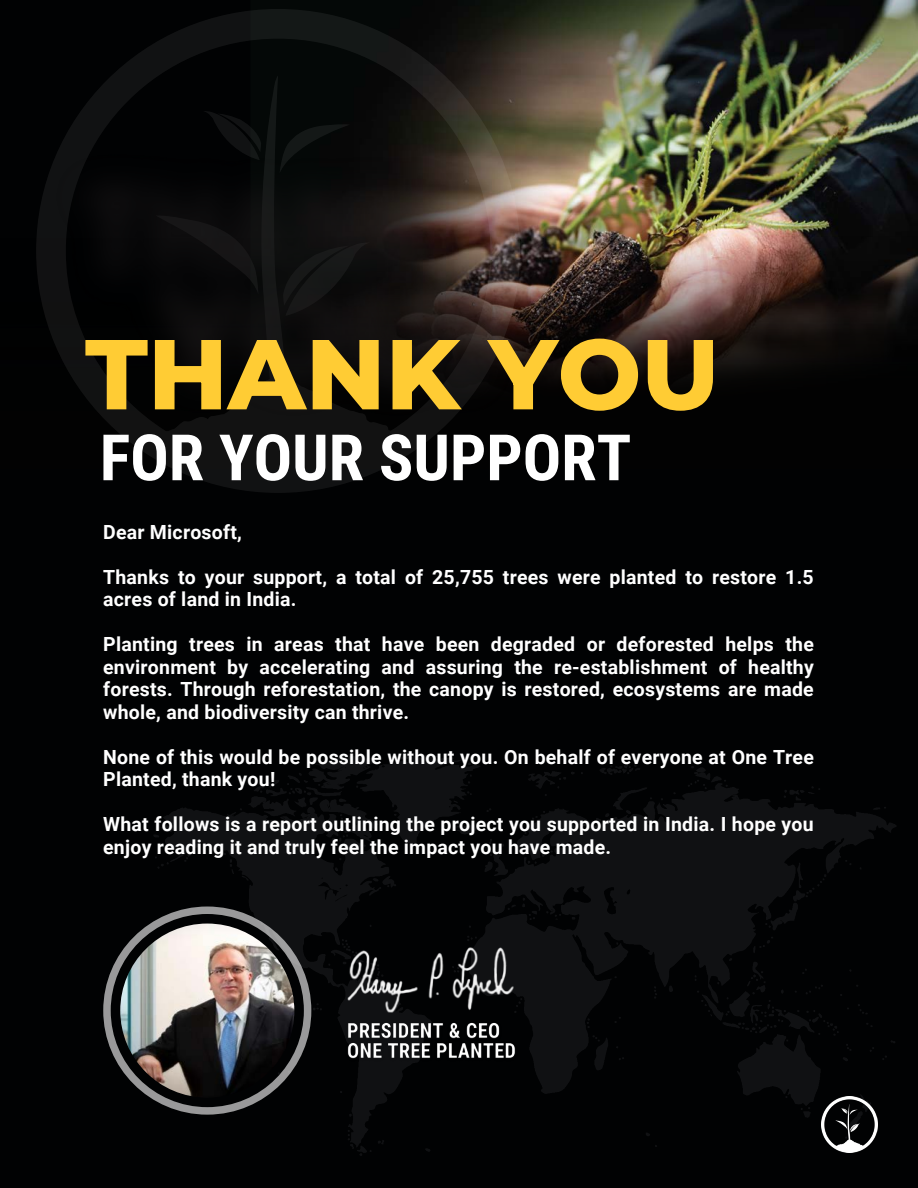
<style>
.page{position:relative;width:918px;height:1188px;background:#010203}
.page>*{position:absolute;margin:0;border:0;box-sizing:border-box;transform-origin:0 0}
.t1{font:800 99.15px "Montserrat";color:#ffcc34}
.t2{font:700 64.05px "Roboto Condensed";color:#fff}
.t3{font:700 19.5px/22.5px "Roboto";letter-spacing:.01em;color:#fff}
</style>
<div class="page">
<img style="left:469px;top:0;width:449px;height:164px">
<img style="left:528px;top:164px;width:390px;height:216px">
<svg style="left:36px;top:9px;width:484px;height:484px"></svg>
<svg style="left:280px;top:123px;width:70px;height:5px"></svg>
<svg style="left:203px;top:111px;width:58px;height:17px"></svg>
<img style="left:40px;top:128px;width:488px;height:331px">
<img style="left:154px;top:756px;width:742px;height:400px">
<img style="left:822px;top:1096px;width:56px;height:56px">
<svg style="left:103px;top:907px;width:208px;height:208px"></svg>
<img style="left:120px;top:924px;width:174px;height:174px;border-radius:50%">
<img style="left:341px;top:1026px;width:181px;height:39px">
<img style="left:338px;top:932px;width:187px;height:94px">
<p class="t1" style="left:85px;top:313px;width:636px">THANK YOU</p>
<p class="t2" style="left:100px;top:421px;width:533px">FOR YOUR SUPPORT</p>
<p class="t3" style="left:103px;top:521px;width:140px">Dear Microsoft,</p>
<p class="t3" style="left:103px;top:566px;width:712px">Thanks to your support, a total of 25,755 trees were planted to restore 1.5 acres of land in India.</p>
<p class="t3" style="left:103px;top:633px;width:712px;text-align:justify">Planting trees in areas that have been degraded or deforested helps the environment by accelerating and assuring the re-establishment of healthy forests. Through reforestation, the canopy is restored, ecosystems are made whole, and biodiversity can thrive.</p>
<p class="t3" style="left:103px;top:746px;width:712px">None of this would be possible without you. On behalf of everyone at One Tree<br>Planted, thank you!</p>
<p class="t3" style="left:103px;top:813px;width:712px">What follows is a report outlining the project you supported in India. I hope you enjoy reading it and truly feel the impact you have made.</p>
</div>
